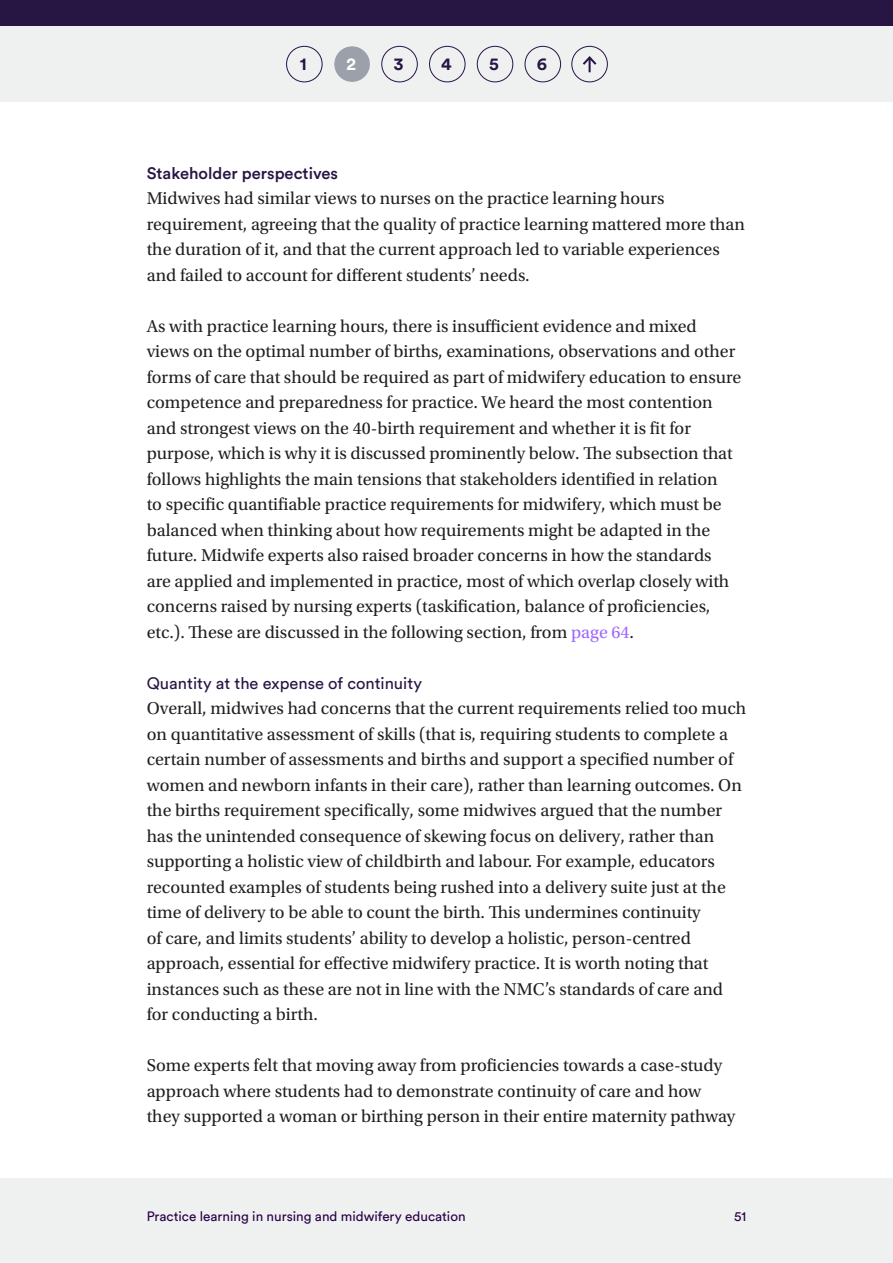
<style>
.page{position:relative;width:893px;height:1263px;background:#fff}
.page>*{position:absolute;margin:0;border:0;box-sizing:border-box;transform-origin:0 0}
.Body_text{font:18px/25.5px "Utopia Std";color:#231f20}
.t1{font:700 17.55px "Circular Pro";color:#271544}
.t2{font:700 17.55px "Circular Pro";color:#fff}
.Heading_5{font:16.5px "Circular Pro";color:#271544}
.Heading_4{font:500 16.5px "Circular Pro";color:#271544}
.t3{font:13.5px "Circular Pro";color:#280048}
.s1{color:#9f67ff}
</style>
<div class="page">
<div style="left:0;top:0;width:893px;height:26px;background:#271544"></div>
<div style="left:0;top:26px;width:893px;height:76px;background:#eff0f0"></div>
<div style="left:0;top:1179px;width:893px;height:84px;background:#eff0f0"></div>
<div style="left:286px;top:46px;width:36px;height:36px;border:1px solid #271544;border-radius:50%"></div>
<div style="left:334px;top:46px;width:36px;height:36px;background:#9ba0ab;border-radius:50%"></div>
<div style="left:381px;top:46px;width:37px;height:36px;border:1px solid #271544;border-radius:50%"></div>
<div style="left:429px;top:46px;width:36px;height:36px;border:1px solid #271544;border-radius:50%"></div>
<div style="left:477px;top:46px;width:36px;height:36px;border:1px solid #271544;border-radius:50%"></div>
<div style="left:525px;top:46px;width:36px;height:36px;border:1px solid #271544;border-radius:50%"></div>
<div style="left:571px;top:46px;width:37px;height:36px;border:1px solid #271544;border-radius:50%"></div>
<svg style="left:582px;top:56px;width:15px;height:16px"></svg>
<p class="t1" style="left:300px;top:52px;width:8px">1</p>
<p class="t2" style="left:346px;top:52px;width:11px">2</p>
<p class="t1" style="left:394px;top:52px;width:11px">3</p>
<p class="t1" style="left:441px;top:52px;width:12px">4</p>
<p class="t1" style="left:489px;top:52px;width:11px">5</p>
<p class="t1" style="left:537px;top:52px;width:12px">6</p>
<p class="Heading_4" style="left:147px;top:161px;width:193px">Stakeholder perspectives</p>
<p class="Body_text" style="left:147px;top:186px;width:600px">Midwives had similar views to nurses on the practice learning hours requirement, agreeing that the quality of practice learning mattered more than the duration of it, and that the current approach led to variable experiences and failed to account for different students’ needs.</p>
<p class="Body_text" style="left:147px;top:313px;width:596px">As with practice learning hours, there is insufficient evidence and mixed views on the optimal number of births, examinations, observations and other forms of care that should be required as part of midwifery education to ensure competence and preparedness for practice. We heard the most contention and strongest views on the 40-birth requirement and whether it is fit for purpose, which is why it is discussed prominently below. The subsection that follows highlights the main tensions that stakeholders identified in relation<br>to specific quantifiable practice requirements for midwifery, which must be balanced when thinking about how requirements might be adapted in the future. Midwife experts also raised broader concerns in how the standards<br>are applied and implemented in practice, most of which overlap closely with concerns raised by nursing experts (taskification, balance of proficiencies, etc.). These are discussed in the following section, from <span class="s1">page 64</span>.</p>
<p class="Heading_5" style="left:147px;top:672px;width:277px">Quantity at the expense of continuity</p>
<p class="Body_text" style="left:147px;top:696px;width:601px">Overall, midwives had concerns that the current requirements relied too much on quantitative assessment of skills (that is, requiring students to complete a certain number of assessments and births and support a specified number of women and newborn infants in their care), rather than learning outcomes. On the births requirement specifically, some midwives argued that the number has the unintended consequence of skewing focus on delivery, rather than supporting a holistic view of childbirth and labour. For example, educators recounted examples of students being rushed into a delivery suite just at the time of delivery to be able to count the birth. This undermines continuity<br>of care, and limits students’ ability to develop a holistic, person-centred approach, essential for effective midwifery practice. It is worth noting that instances such as these are not in line with the NMC’s standards of care and for conducting a birth.</p>
<p class="Body_text" style="left:147px;top:1053px;width:590px">Some experts felt that moving away from proficiencies towards a case-study approach where students had to demonstrate continuity of care and how they supported a woman or birthing person in their entire maternity pathway</p>
<p class="t3" style="left:147px;top:1207px;width:320px">Practice learning in nursing and midwifery education</p>
<p class="t3" style="left:734px;top:1207px;width:14px">51</p>
</div>
